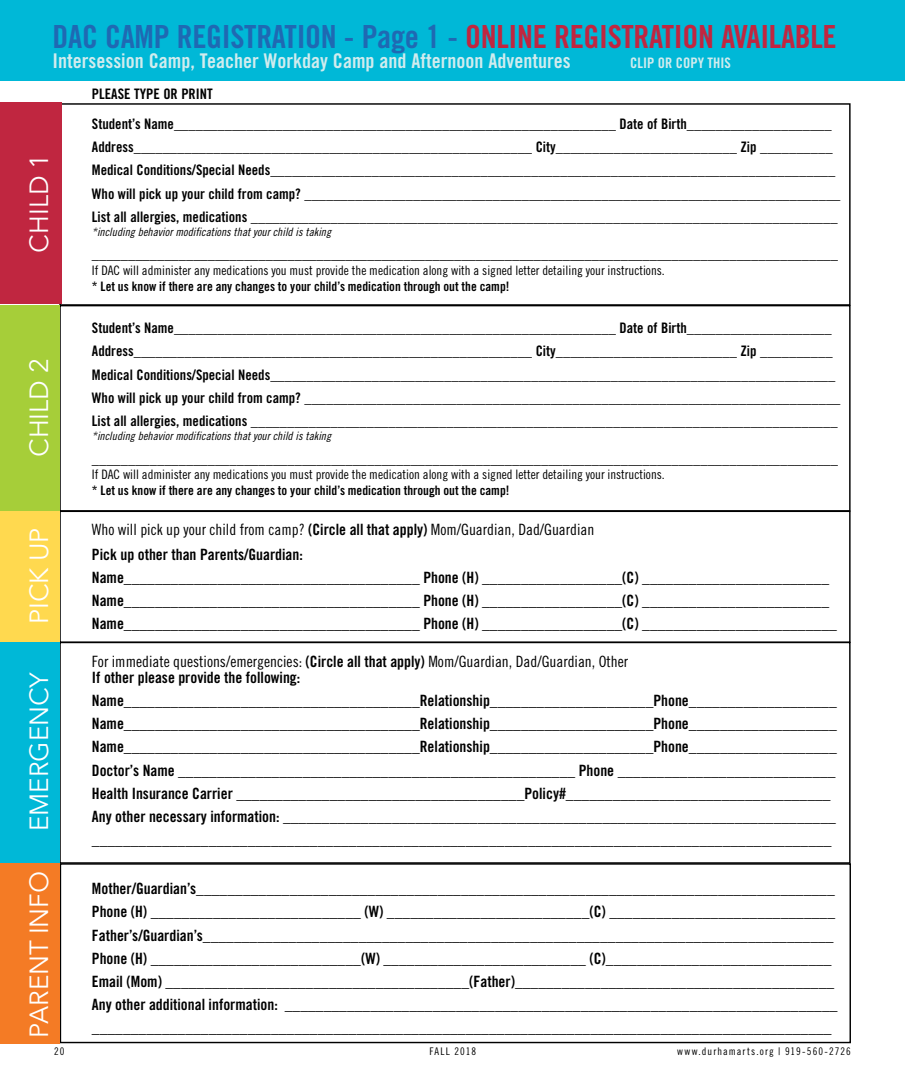
<style>
.page{position:relative;width:905px;height:1080px;background:#fff}
.page>*{position:absolute;margin:0;border:0;box-sizing:border-box;transform-origin:0 0}
.t1{font:31.8px "Trade Gothic Bold Cond Twenty";letter-spacing:-.01em;color:#c02640}
.t2{font:26.1px "Avenir Next LT Pro";color:#fff}
.t3{font:20.25px "Trade Gothic Bold Cond Twenty";color:#d1ecee}
.t4{font:15.6px/23.1px "Trade Gothic Bold Cond Twenty";color:#000}
.t5{font:15.6px "Trade Gothic Cond Eighteen";color:#000}
.t6{font:14.55px/23.1px "Trade Gothic Bold Cond Twenty";color:#000}
.t7{font:14.55px "Trade Gothic Bold Cond Twenty";color:#d1ecee}
.t8{font:13.05px "Trade Gothic Cond Eighteen";color:#000}
.t9{font:13.05px "Trade Gothic Bold Cond Twenty";color:#000}
.t10{font:11.55px "Trade Gothic Cond Eighteen Obl";color:#000}
.t11{font:10.5px "Trade Gothic Cond Eighteen";letter-spacing:.105em;color:#000}
.s1{color:#1f69b3}
.s2{font-family:"Trade Gothic Bold Cond Twenty"}
</style>
<div class="page">
<div style="left:0;top:0;width:904px;height:80px;background:#00b8d7"></div>
<div style="left:60px;top:863px;width:791px;height:180px;border:1px solid #000"></div>
<div style="left:59px;top:511px;width:791px;height:132px;border:1px solid #000"></div>
<div style="left:0;top:510px;width:60px;height:132px;background:#ffd94f"></div>
<div style="left:0;top:305px;width:60px;height:205px;background:#a6ce39"></div>
<div style="left:0;top:863px;width:60px;height:180px;background:#f47b25"></div>
<div style="left:0;top:642px;width:60px;height:221px;background:#00b8d7"></div>
<div style="left:0;top:102px;width:62px;height:202px;background:#c02640"></div>
<hr style="left:904px;top:0;width:1px;height:80px;background:#00b8d7">
<h1 class="t1" style="left:53px;top:17px;width:785px"><span class="s1">DAC CAMP REGISTRATION - Page 1 -</span> ONLINE REGISTRATION AVAILABLE</h1>
<p class="t3" style="left:53px;top:49px;width:519px">Intersession Camp, Teacher Workday Camp and Afternoon Adventures</p>
<p class="t7" style="left:630px;top:54px;width:102px">CLIP OR COPY THIS</p>
<p class="t6" style="left:92px;top:79px;width:741px;line-height:29.7px">PLEASE TYPE OR PRINT<br>Student’s Name_____________________________________________________________ Date of Birth____________________</p>
<p class="t6" style="left:92px;top:135px;width:750px">Address_______________________________________________________ City_________________________ Zip __________ Medical Conditions/Special Needs______________________________________________________________________________ Who will pick up your child from camp? __________________________________________________________________________ List all allergies, medications _________________________________________________________________________________</p>
<p class="t10" style="left:92px;top:225px;width:241px">*including behavior modifications that your child is taking</p>
<p class="t6" style="left:92px;top:242px;width:747px">_______________________________________________________________________________________________________</p>
<p class="t8" style="left:92px;top:263px;width:574px">If DAC will administer any medications you must provide the medication along with a signed letter detailing your instructions.</p>
<p class="t9" style="left:92px;top:279px;width:419px">* Let us know if there are any changes to your child’s medication through out the camp!</p>
<p class="t6" style="left:92px;top:316px;width:750px">Student’s Name_____________________________________________________________ Date of Birth____________________ Address_______________________________________________________ City_________________________ Zip __________ Medical Conditions/Special Needs______________________________________________________________________________ Who will pick up your child from camp? __________________________________________________________________________ List all allergies, medications _________________________________________________________________________________</p>
<p class="t10" style="left:92px;top:429px;width:241px">*including behavior modifications that your child is taking</p>
<p class="t6" style="left:92px;top:447px;width:747px">_______________________________________________________________________________________________________</p>
<p class="t8" style="left:92px;top:467px;width:574px">If DAC will administer any medications you must provide the medication along with a signed letter detailing your instructions.</p>
<p class="t9" style="left:92px;top:483px;width:419px">* Let us know if there are any changes to your child’s medication through out the camp!</p>
<p class="t5" style="left:92px;top:520px;width:504px">Who will pick up your child from camp? <span class="s2">(Circle all that apply)</span> Mom/Guardian, Dad/Guardian</p>
<p class="t4" style="left:92px;top:543px;width:746px">Pick up other than Parents/Guardian:<br>Name______________________________________ Phone (H) __________________(C) ________________________ Name______________________________________ Phone (H) __________________(C) ________________________ Name______________________________________ Phone (H) __________________(C) _________________________</p>
<p class="t5" style="left:92px;top:652px;width:538px">For immediate questions/emergencies: <span class="s2">(Circle all that apply)</span> Mom/Guardian, Dad/Guardian, Other</p>
<p class="t4" style="left:92px;top:666px;width:746px">If other please provide the following:<br>Name______________________________________Relationship_____________________Phone___________________ Name______________________________________Relationship_____________________Phone___________________ Name______________________________________Relationship_____________________Phone___________________ Doctor’s Name ___________________________________________________ Phone ____________________________ Health Insurance Carrier _____________________________________Policy#__________________________________ Any other necessary information: _______________________________________________________________________ _______________________________________________________________________________________________</p>
<p class="t4" style="left:92px;top:877px;width:747px">Mother/Guardian’s__________________________________________________________________________________ Phone (H) ___________________________ (W) __________________________(C) _____________________________ Father’s/Guardian’s_________________________________________________________________________________ Phone (H) ___________________________(W) __________________________ (C)_____________________________ Email (Mom) _______________________________________(Father)_________________________________________ Any other additional information: _______________________________________________________________________ _______________________________________________________________________________________________</p>
<h2 class="t2" style="left:24px;top:253px;width:100px;rotate:-90deg">CHILD 1</h2>
<h2 class="t2" style="left:23px;top:457px;width:100px;rotate:-90deg">CHILD 2</h2>
<h2 class="t2" style="left:23px;top:624px;width:98px;rotate:-90deg">PICK UP</h2>
<h2 class="t2" style="left:23px;top:831px;width:161px;rotate:-90deg">EMERGENCY</h2>
<h2 class="t2" style="left:23px;top:1038px;width:169px;rotate:-90deg">PARENT INFO</h2>
<p class="t11" style="left:54px;top:1045px;width:12px">20</p>
<p class="t11" style="left:429px;top:1045px;width:48px">FALL 2018</p>
<p class="t11" style="left:677px;top:1045px;width:175px">www.durhamarts.org | 919-560-2726</p>
</div>
